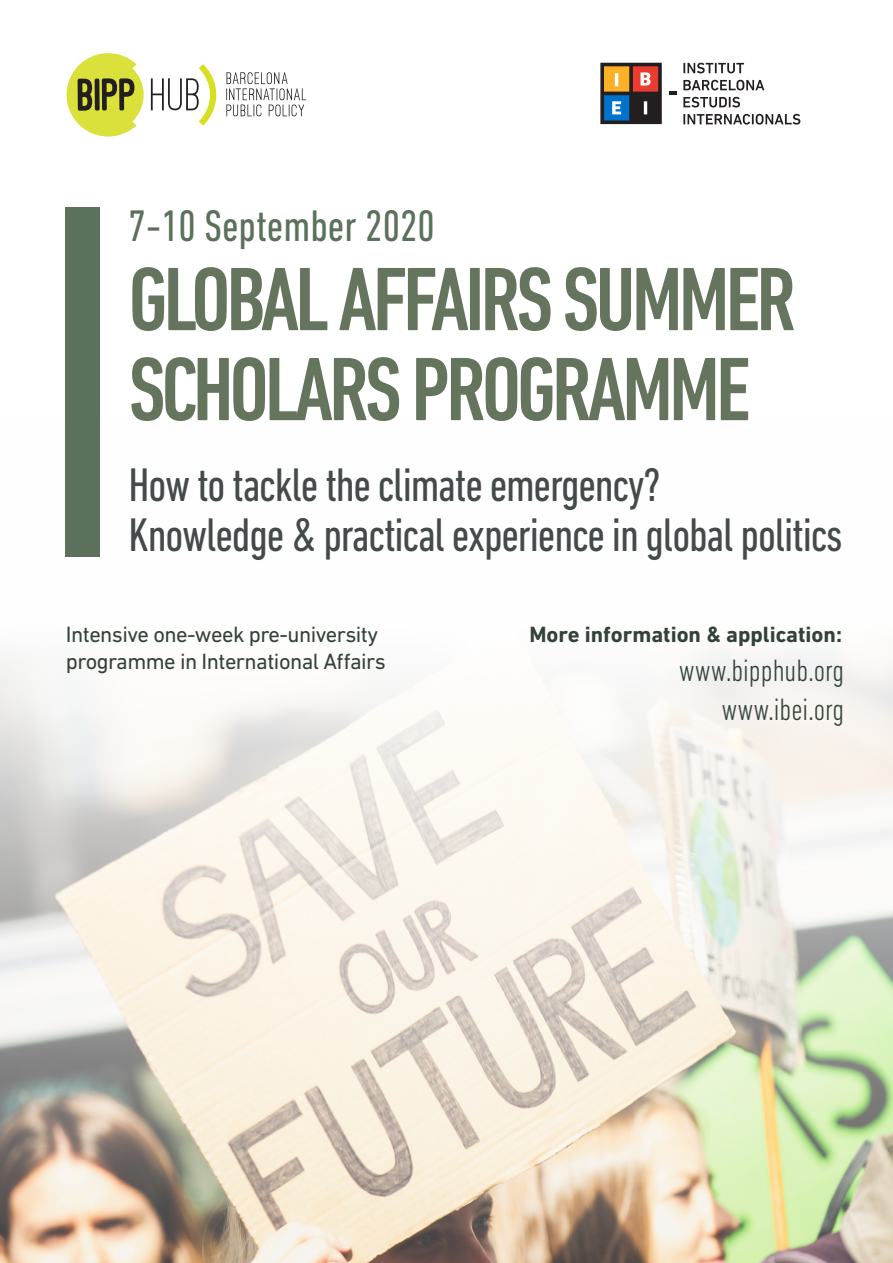
<style>
.page{position:relative;width:893px;height:1263px;background:#fff}
.page>*{position:absolute;margin:0;border:0;box-sizing:border-box;transform-origin:0 0}
.t1{font:500 condensed 91.5px/90px "DIN Next LT Pro";letter-spacing:-.045em;color:#65745d}
.t2{font:condensed 48px/49.5px "DIN Next LT Pro";letter-spacing:-.025em;color:#44494a}
.t3{font:condensed 45px "DIN Next LT Pro";color:#5b715c}
.t4{font:300 condensed 31.5px "DIN Next LT Pro";color:#334239}
.t5{font:22.5px/27px "DIN Next LT Pro";letter-spacing:-.025em;color:#334239}
.t6{font:700 22.5px "DIN Next LT Pro";color:#334239}
</style>
<div class="page">
<img style="left:0;top:421px;width:893px;height:842px">
<svg style="left:67px;top:53px;width:77px;height:84px"></svg>
<svg style="left:151px;top:64px;width:65px;height:62px"></svg>
<svg style="left:226px;top:72px;width:80px;height:44px"></svg>
<svg style="left:669px;top:92px;width:7px;height:3px"></svg>
<svg style="left:600px;top:63px;width:62px;height:61px;background:#6e594f"></svg>
<svg style="left:683px;top:63px;width:61px;height:10px"></svg>
<svg style="left:683px;top:80px;width:81px;height:10px"></svg>
<svg style="left:683px;top:97px;width:57px;height:11px"></svg>
<svg style="left:683px;top:114px;width:117px;height:11px"></svg>
<div style="left:66px;top:207px;width:34px;height:350px;background:#5b715c"></div>
<p class="t3" style="left:129px;top:200px;width:308px">7-10 September 2020</p>
<p class="t1" style="left:129px;top:254px;width:669px">GLOBAL AFFAIRS SUMMER<br>SCHOLARS PROGRAMME</p>
<p class="t2" style="left:129px;top:460px;width:716px">How to tackle the climate emergency?<br>Knowledge &amp; practical experience in global politics</p>
<p class="t5" style="left:66px;top:620px;width:321px">Intensive one-week pre-university programme in International Affairs</p>
<p class="t6" style="left:529px;top:621px;width:314px">More information &amp; application:</p>
<p class="t4" style="left:679px;top:652px;width:167px">www.bipphub.org</p>
<p class="t4" style="left:721px;top:691px;width:124px">www.ibei.org</p>
</div>
